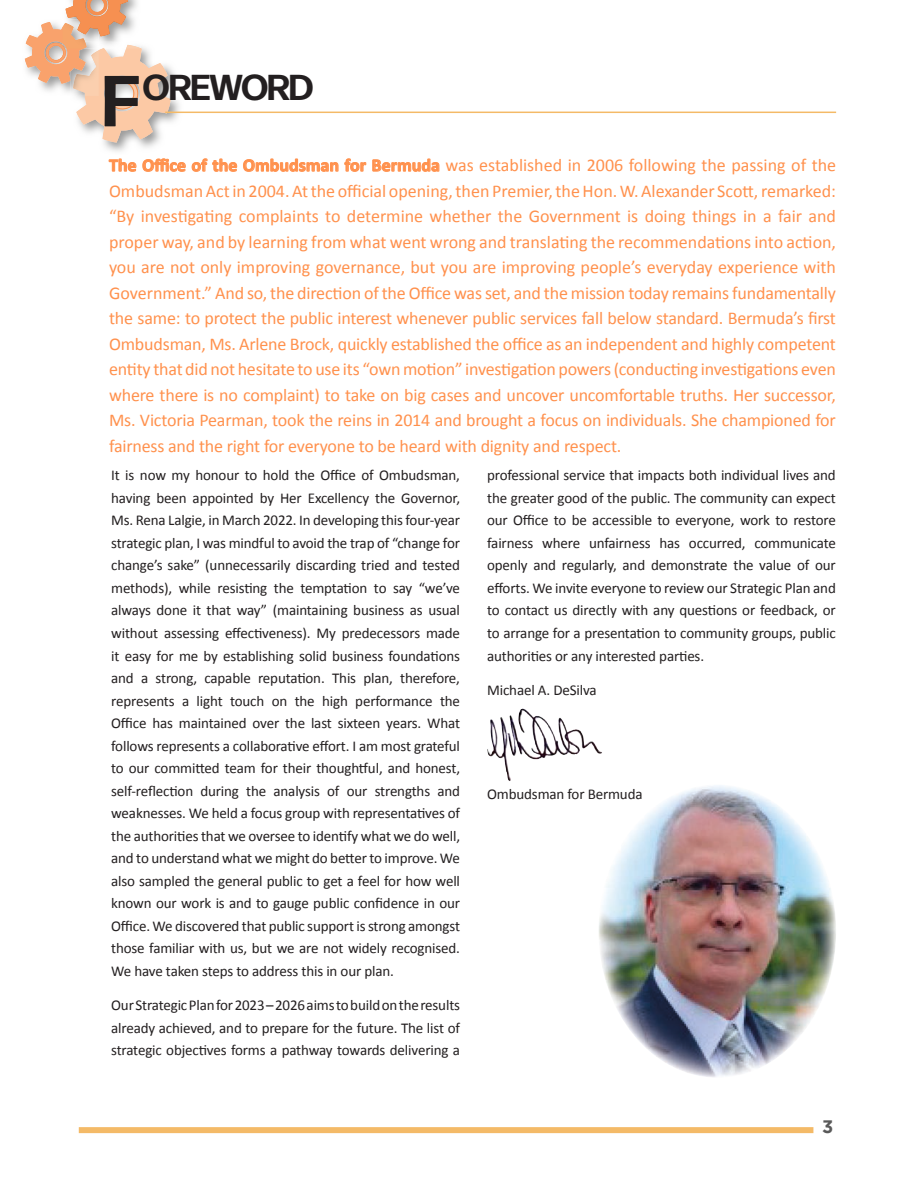
<style>
.page{position:relative;width:916px;height:1186px;background:#fff}
.page>*{position:absolute;margin:0;border:0;box-sizing:border-box;transform-origin:0 0}
.t1{font:700 36px "Forma DJR Banner";color:#231f20}
.t2{font:18px/25.5px "Calibri";letter-spacing:-.01em;color:#ff914d;text-align:justify}
.t3{font:700 18px "Gotham";color:#5a5a5a}
.t4{font:15px/22.5px "Calibri";letter-spacing:-.01em;color:#231f20;text-align:justify}
.s1{font-size:72px}
.s2{font-weight:700}
</style>
<div class="page">
<div style="left:79px;top:1127px;width:734px;height:6px;background:#f4ba67"></div>
<img style="left:599px;top:785px;width:237px;height:292px">
<img style="left:487px;top:708px;width:53px;height:60px">
<svg style="left:109px;top:158px;width:27px;height:14px"></svg>
<svg style="left:142px;top:158px;width:44px;height:14px"></svg>
<svg style="left:192px;top:158px;width:45px;height:14px"></svg>
<svg style="left:243px;top:158px;width:95px;height:14px"></svg>
<svg style="left:344px;top:158px;width:22px;height:14px"></svg>
<svg style="left:372px;top:159px;width:67px;height:13px"></svg>
<img style="left:103px;top:69px;width:80px;height:83px">
<svg style="left:25px;top:0;width:146px;height:143px"></svg>
<hr style="left:165px;top:112px;width:671px;height:1px;background:#f4ba67">
<h1 class="t1" style="left:103px;top:65px;width:212px"><span class="s1">F</span>OREWORD</h1>
<p class="t2" style="left:109px;top:152px;width:728px"><span class="s2">The Office of the Ombudsman for Bermuda</span> was established in 2006 following the passing of the Ombudsman Act in 2004. At the official opening, then Premier, the Hon. W. Alexander Scott, remarked: “By investigating complaints to determine whether the Government is doing things in a fair and proper way, and by learning from what went wrong and translating the recommendations into action, you are not only improving governance, but you are improving people’s everyday experience with Government.” And so, the direction of the Office was set, and the mission today remains fundamentally the same: to protect the public interest whenever public services fall below standard. Bermuda’s first Ombudsman, Ms. Arlene Brock, quickly established the office as an independent and highly competent entity that did not hesitate to use its “own motion” investigation powers (conducting investigations even where there is no complaint) to take on big cases and uncover uncomfortable truths. Her successor, Ms. Victoria Pearman, took the reins in 2014 and brought a focus on individuals. She championed for fairness and the right for everyone to be heard with dignity and respect.</p>
<p class="t4" style="left:111px;top:464px;width:350px">It is now my honour to hold the Office of Ombudsman, having been appointed by Her Excellency the Governor, Ms. Rena Lalgie, in March 2022. In developing this four-year strategic plan, I was mindful to avoid the trap of “change for change’s sake” (unnecessarily discarding tried and tested methods), while resisting the temptation to say “we’ve always done it that way” (maintaining business as usual without assessing effectiveness). My predecessors made it easy for me by establishing solid business foundations and a strong, capable reputation. This plan, therefore, represents a light touch on the high performance the Office has maintained over the last sixteen years. What follows represents a collaborative effort. I am most grateful to our committed team for their thoughtful, and honest, self-reflection during the analysis of our strengths and weaknesses. We held a focus group with representatives of the authorities that we oversee to identify what we do well, and to understand what we might do better to improve. We also sampled the general public to get a feel for how well known our work is and to gauge public confidence in our Office. We discovered that public support is strong amongst those familiar with us, but we are not widely recognised.<br>We have taken steps to address this in our plan.</p>
<p class="t4" style="left:111px;top:993px;width:350px">Our Strategic Plan for 2023 – 2026 aims to build on the results already achieved, and to prepare for the future. The list of strategic objectives forms a pathway towards delivering a</p>
<p class="t4" style="left:487px;top:464px;width:350px">professional service that impacts both individual lives and the greater good of the public. The community can expect our Office to be accessible to everyone, work to restore fairness where unfairness has occurred, communicate openly and regularly, and demonstrate the value of our efforts. We invite everyone to review our Strategic Plan and to contact us directly with any questions or feedback, or to arrange for a presentation to community groups, public authorities or any interested parties.</p>
<p class="t4" style="left:487px;top:678px;width:111px">Michael A. DeSilva</p>
<p class="t4" style="left:487px;top:782px;width:157px">Ombudsman for Bermuda</p>
<p class="t3" style="left:822px;top:1116px;width:13px">3</p>
</div>
